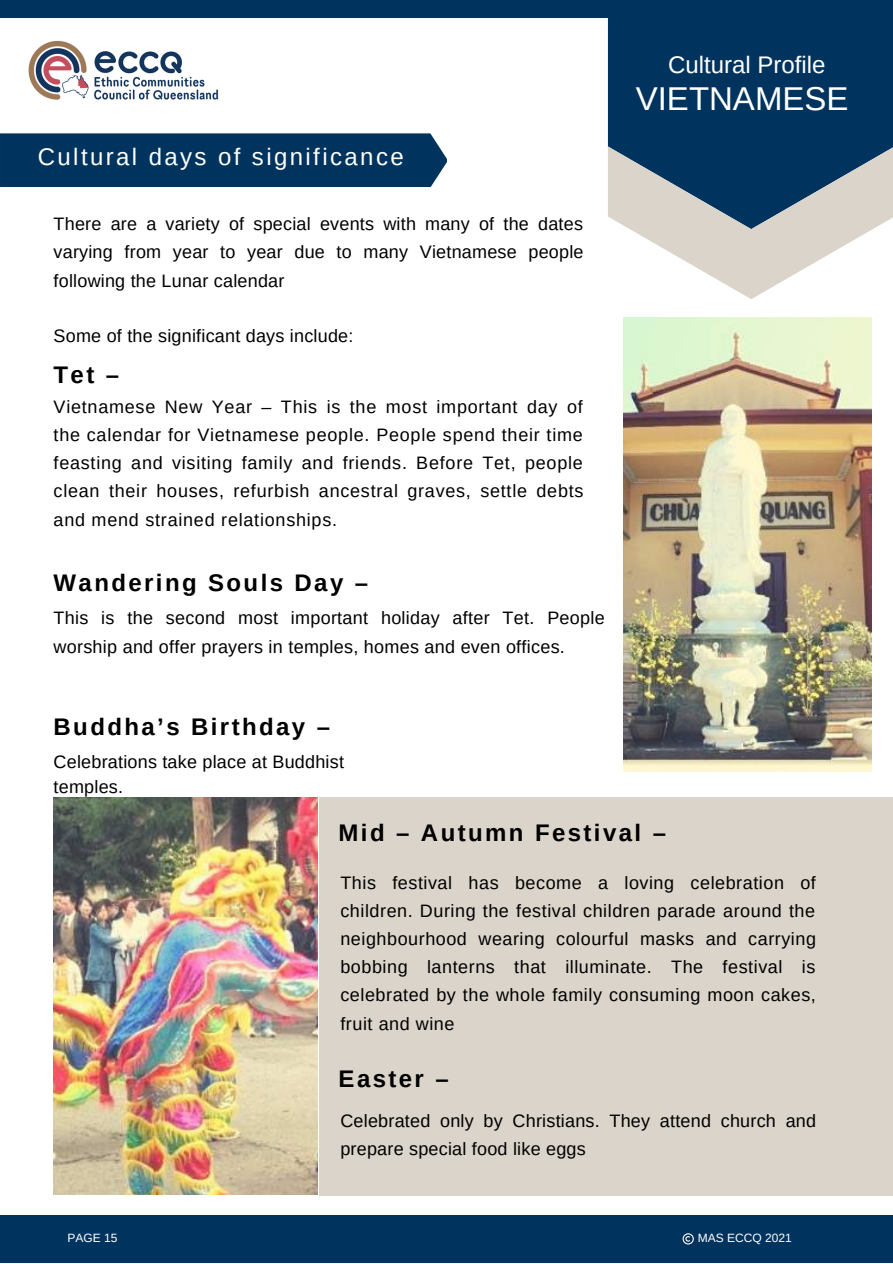
<style>
.page{position:relative;width:893px;height:1264px;background:#fff}
.page>*{position:absolute;margin:0;border:0;box-sizing:border-box;transform-origin:0 0}
.t1{font:33px "Arimo";color:#fff}
.t2{font:700 24px "Arimo";letter-spacing:.1em;color:#000}
.t3{font:24px "Arimo";letter-spacing:.1em;color:#fff}
.t4{font:24px "Arimo";color:#fff}
.t5{font:18px/28px "Arimo";letter-spacing:.015em;color:#000}
.t6{font:12px "Arimo";color:#fff}
</style>
<div class="page">
<div style="left:0;top:1214px;width:892px;height:48px;background:#00345e"></div>
<div style="left:608px;top:18px;width:284px;height:128px;background:#00345e"></div>
<svg style="left:608px;top:146px;width:284px;height:153px"></svg>
<div style="left:0;top:133px;width:446px;height:54px;background:#00345e"></div>
<div style="left:0;top:0;width:892px;height:18px;background:#00345e"></div>
<div style="left:319px;top:797px;width:573px;height:398px;background:#dad4ca"></div>
<svg style="left:682px;top:1233px;width:11px;height:11px"></svg>
<img style="left:54px;top:797px;width:264px;height:397px">
<img style="left:623px;top:317px;width:248px;height:455px">
<img style="left:28px;top:40px;width:191px;height:60px">
<h2 class="t3" style="left:38px;top:144px;width:367px">Cultural days of significance</h2>
<p class="t5" style="left:54px;top:210px;width:531px;text-align:justify">There are a variety of special events with many of the dates varying from year to year due to many Vietnamese people following the Lunar calendar</p>
<p class="t5" style="left:54px;top:322px;width:301px">Some of the significant days include:</p>
<h2 class="t2" style="left:54px;top:361px;width:67px">Tet –</h2>
<p class="t5" style="left:54px;top:393px;width:531px;text-align:justify">Vietnamese New Year – This is the most important day of the calendar for Vietnamese people. People spend their time feasting and visiting family and friends. Before Tet, people clean their houses, refurbish ancestral graves, settle debts and mend strained relationships.</p>
<h2 class="t2" style="left:54px;top:569px;width:316px">Wandering Souls Day –</h2>
<p class="t5" style="left:54px;top:604px;width:552px">This is the second most important holiday after Tet. People worship and offer prayers in temples, homes and even offices.</p>
<h2 class="t2" style="left:54px;top:713px;width:278px">Buddha’s Birthday –</h2>
<p class="t5" style="left:54px;top:749px;width:292px;line-height:24.8px">Celebrations take place at Buddhist temples.</p>
<h2 class="t4" style="left:668px;top:51px;width:159px">Cultural Profile</h2>
<h1 class="t1" style="left:635px;top:80px;width:214px">VIETNAMESE</h1>
<h2 class="t2" style="left:338px;top:819px;width:329px">Mid – Autumn Festival –</h2>
<p class="t5" style="left:340px;top:868px;width:477px;text-align:justify">This festival has become a loving celebration of children. During the festival children parade around the neighbourhood wearing colourful masks and carrying bobbing lanterns that illuminate. The festival is celebrated by the whole family consuming moon cakes, fruit and wine</p>
<h2 class="t2" style="left:338px;top:1065px;width:112px">Easter –</h2>
<p class="t5" style="left:340px;top:1106px;width:477px">Celebrated only by Christians. They attend church and prepare special food like eggs</p>
<p class="t6" style="left:68px;top:1230px;width:51px">PAGE 15</p>
<p class="t6" style="left:697px;top:1230px;width:95px">MAS ECCQ 2021</p>
</div>
